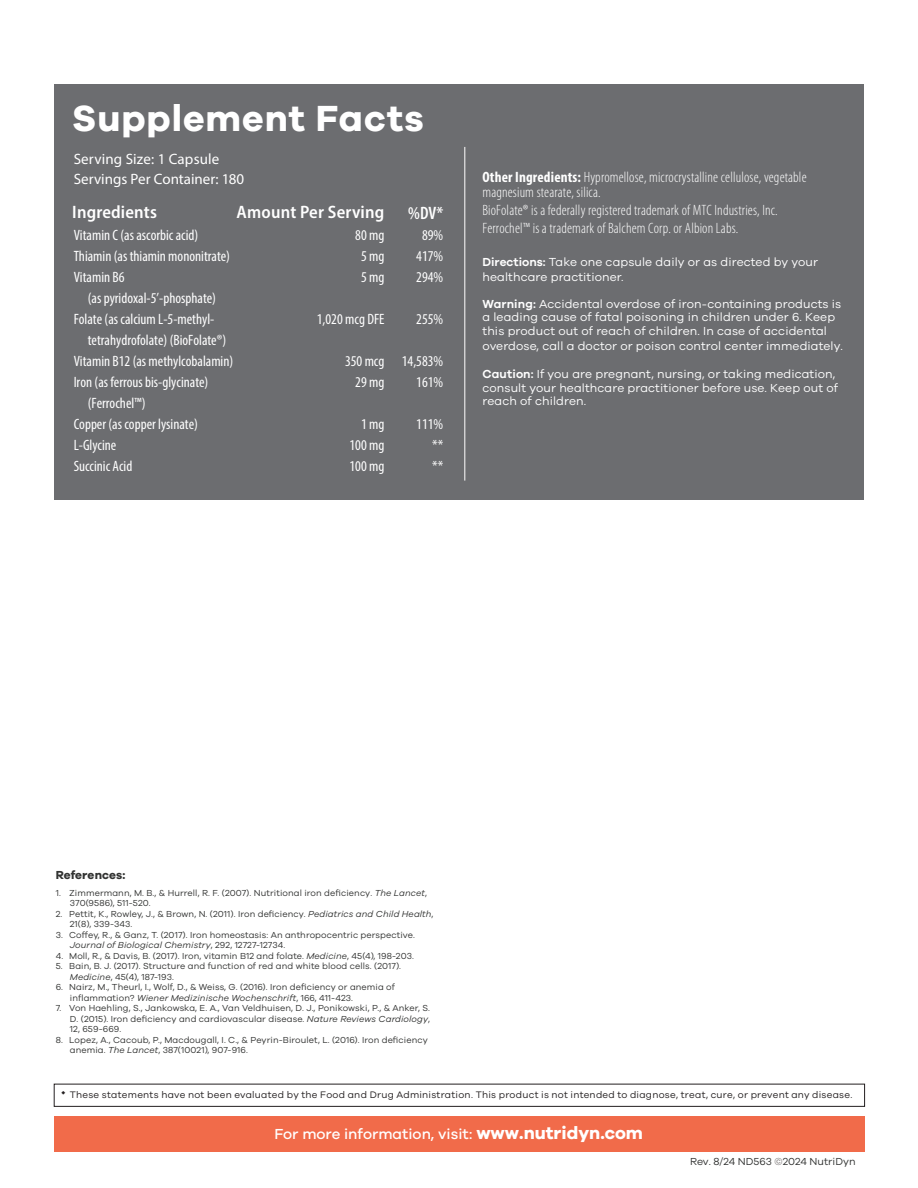
<style>
.page{position:relative;width:918px;height:1188px;background:#fff}
.page>*{position:absolute;margin:0;border:0;box-sizing:border-box;transform-origin:0 0}
.t1{font:700 37.5px "Galano Grotesque";letter-spacing:.025em;color:#fff}
.t2{font:600 semi-condensed 18px "Myriad Pro";letter-spacing:.01em;color:#fff}
.t3{font:600 condensed 18px "Myriad Pro";color:#fff}
.t4{font:condensed 15px/21px "Myriad Pro";color:#fff}
.t5{font:300 condensed 15px/15px "Myriad Pro";letter-spacing:.01em;color:#fff}
.t6{font:15px "Myriad Pro";letter-spacing:.005em;color:#fff}
.t7{font:500 15px "Galano Grotesque";color:#fff}
.t8{font:12px/13.5px "Galano Grotesque";letter-spacing:.01em;color:#fff}
.t9{font:700 12px "Galano Grotesque";letter-spacing:.01em;color:#323332}
.t10{font:10.5px "Galano Grotesque";color:#323332}
.t11{font:9.75px "Galano Grotesque";letter-spacing:.025em;color:#231f20}
.t12{font:9px/10.5px "Galano Grotesque";letter-spacing:.01em;color:#323332}
.s1{font-weight:700}
.s2{font-weight:600}
.s3{font-style:italic}
.s4{font-weight:700;font-size:18px}
.s5{color:#6f6b6b}
</style>
<div class="page">
<div style="left:54px;top:1116px;width:811px;height:35px;background:#f16b4a"></div>
<div style="left:54px;top:84px;width:810px;height:416px;background:#6c6d70"></div>
<hr style="left:465px;top:147px;width:1px;height:334px;background:#fff">
<div style="left:54px;top:1084px;width:811px;height:23px;border:1px solid #231f20"></div>
<p class="t1" style="left:72px;top:96px;width:353px">Supplement Facts</p>
<p class="t6" style="left:74px;top:150px;width:147px">Serving Size: 1 Capsule</p>
<p class="t6" style="left:74px;top:169px;width:172px">Servings Per Container: 180</p>
<p class="t2" style="left:72px;top:200px;width:86px">Ingredients</p>
<p class="t2" style="left:237px;top:200px;width:149px">Amount Per Serving</p>
<p class="t4" style="left:74px;top:225px;width:126px">Vitamin C (as ascorbic acid)</p>
<p class="t4" style="left:74px;top:246px;width:158px">Thiamin (as thiamin mononitrate)</p>
<p class="t4" style="left:74px;top:267px;width:52px">Vitamin B6</p>
<p class="t4" style="left:88px;top:288px;width:130px">(as pyridoxal-5’-phosphate)</p>
<p class="t4" style="left:88px;top:309px;width:140px;text-indent:-14px">Folate (as calcium L-5-methyl&shy;tetrahydrofolate) (BioFolate®)</p>
<p class="t4" style="left:74px;top:351px;width:161px">Vitamin B12 (as methylcobalamin)<br>Iron (as ferrous bis-glycinate)</p>
<p class="t4" style="left:88px;top:393px;width:59px">(Ferrochel™)</p>
<p class="t4" style="left:74px;top:414px;width:126px">Copper (as copper lysinate)</p>
<p class="t4" style="left:74px;top:435px;width:44px">L-Glycine</p>
<p class="t4" style="left:74px;top:456px;width:60px">Succinic Acid</p>
<p class="t4" style="left:355px;top:225px;width:31px">80 mg</p>
<p class="t4" style="left:361px;top:246px;width:25px">5 mg</p>
<p class="t4" style="left:361px;top:267px;width:25px">5 mg</p>
<p class="t4" style="left:317px;top:309px;width:69px">1,020 mcg DFE</p>
<p class="t4" style="left:345px;top:351px;width:41px">350 mcg</p>
<p class="t4" style="left:355px;top:372px;width:31px">29 mg</p>
<p class="t4" style="left:361px;top:414px;width:25px">1 mg</p>
<p class="t4" style="left:350px;top:435px;width:36px">100 mg</p>
<p class="t4" style="left:350px;top:456px;width:36px">100 mg</p>
<p class="t3" style="left:408px;top:202px;width:37px">%DV*</p>
<p class="t4" style="left:422px;top:225px;width:23px">89%</p>
<p class="t4" style="left:416px;top:246px;width:28px">417%</p>
<p class="t4" style="left:416px;top:267px;width:28px">294%</p>
<p class="t4" style="left:416px;top:309px;width:28px">255%</p>
<p class="t4" style="left:402px;top:351px;width:43px">14,583%</p>
<p class="t4" style="left:416px;top:372px;width:28px">161%</p>
<p class="t4" style="left:416px;top:414px;width:28px">111%</p>
<p class="t4" style="left:432px;top:435px;width:13px">**</p>
<p class="t4" style="left:432px;top:456px;width:13px">**</p>
<p class="t5" style="left:483px;top:169px;width:326px"><span class="s1">Other Ingredients:</span> Hypromellose, microcrystalline cellulose, vegetable magnesium stearate, silica.</p>
<p class="t5" style="left:483px;top:202px;width:297px">BioFolate® is a federally registered trademark of MTC Industries, Inc.</p>
<p class="t5" style="left:483px;top:220px;width:257px">Ferrochel™ is a trademark of Balchem Corp. or Albion Labs.</p>
<p class="t8" style="left:483px;top:254px;width:337px;line-height:15px"><span class="s2">Directions:</span> Take one capsule daily or as directed by your healthcare practitioner.</p>
<p class="t8" style="left:483px;top:296px;width:360px"><span class="s2">Warning:</span> Accidental overdose of iron-containing products is a leading cause of fatal poisoning in children under 6. Keep this product out of reach of children. In case of accidental</p>
<p class="t8" style="left:483px;top:338px;width:362px">overdose, call a doctor or poison control center immediately.</p>
<p class="t8" style="left:483px;top:367px;width:357px"><span class="s2">Caution:</span> If you are pregnant, nursing, or taking medication, consult your healthcare practitioner before use. Keep out of reach of children.</p>
<p class="t9" style="left:56px;top:867px;width:71px">References:</p>
<p class="t12" style="left:70px;top:887px;width:359px;text-indent:-14px">1. Zimmermann, M. B., &amp; Hurrell, R. F. (2007). Nutritional iron deficiency. <span class="s3">The Lancet</span>,<br>370(9586), 511-520.</p>
<p class="t12" style="left:70px;top:908px;width:365px;text-indent:-14px">2. Pettit, K., Rowley, J., &amp; Brown, N. (2011). Iron deficiency. <span class="s3">Pediatrics and Child Health</span>,<br>21(8), 339-343.</p>
<p class="t12" style="left:70px;top:929px;width:347px;text-indent:-14px">3. Coffey, R., &amp; Ganz, T. (2017). Iron homeostasis: An anthropocentric perspective.<br><span class="s3">Journal of Biological Chemistry</span>, 292, 12727-12734.</p>
<p class="t12" style="left:56px;top:950px;width:360px">4. Moll, R., &amp; Davis, B. (2017). Iron, vitamin B12 and folate. <span class="s3">Medicine</span>, 45(4), 198-203.</p>
<p class="t12" style="left:70px;top:961px;width:333px;text-indent:-14px">5. Bain, B. J. (2017). Structure and function of red and white blood cells. (2017).<br><span class="s3">Medicine</span>, 45(4), 187-193.</p>
<p class="t12" style="left:70px;top:982px;width:327px;text-indent:-14px">6. Nairz, M., Theurl, I., Wolf, D., &amp; Weiss, G. (2016). Iron deficiency or anemia of inflammation? <span class="s3">Wiener Medizinische Wochenschrift</span>, 166, 411-423.</p>
<p class="t12" style="left:70px;top:1003px;width:362px;text-align:justify;text-indent:-14px">7. Von Haehling, S., Jankowska, E. A., Van Veldhuisen, D. J., Ponikowski, P., &amp; Anker, S.<br>D. (2015). Iron deficiency and cardiovascular disease. <span class="s3">Nature Reviews Cardiology</span>, 12, 659-669.</p>
<p class="t12" style="left:70px;top:1034px;width:359px;text-indent:-14px">8. Lopez, A., Cacoub, P., Macdougall, I. C., &amp; Peyrin-Biroulet, L. (2016). Iron deficiency anemia. <span class="s3">The Lancet</span>, 387(10021), 907-916.</p>
<p class="t11" style="left:70px;top:1088px;width:784px">These statements have not been evaluated by the Food and Drug Administration. This product is not intended to diagnose, treat, cure, or prevent any disease.</p>
<p class="t7" style="left:275px;top:1125px;width:370px">For more information, visit: <span class="s4">www.nutridyn.com</span></p>
<p class="t10" style="left:690px;top:1155px;width:167px">Rev. 8/24 ND563 <span class="s5">©</span>2024 NutriDyn</p>
</div>
